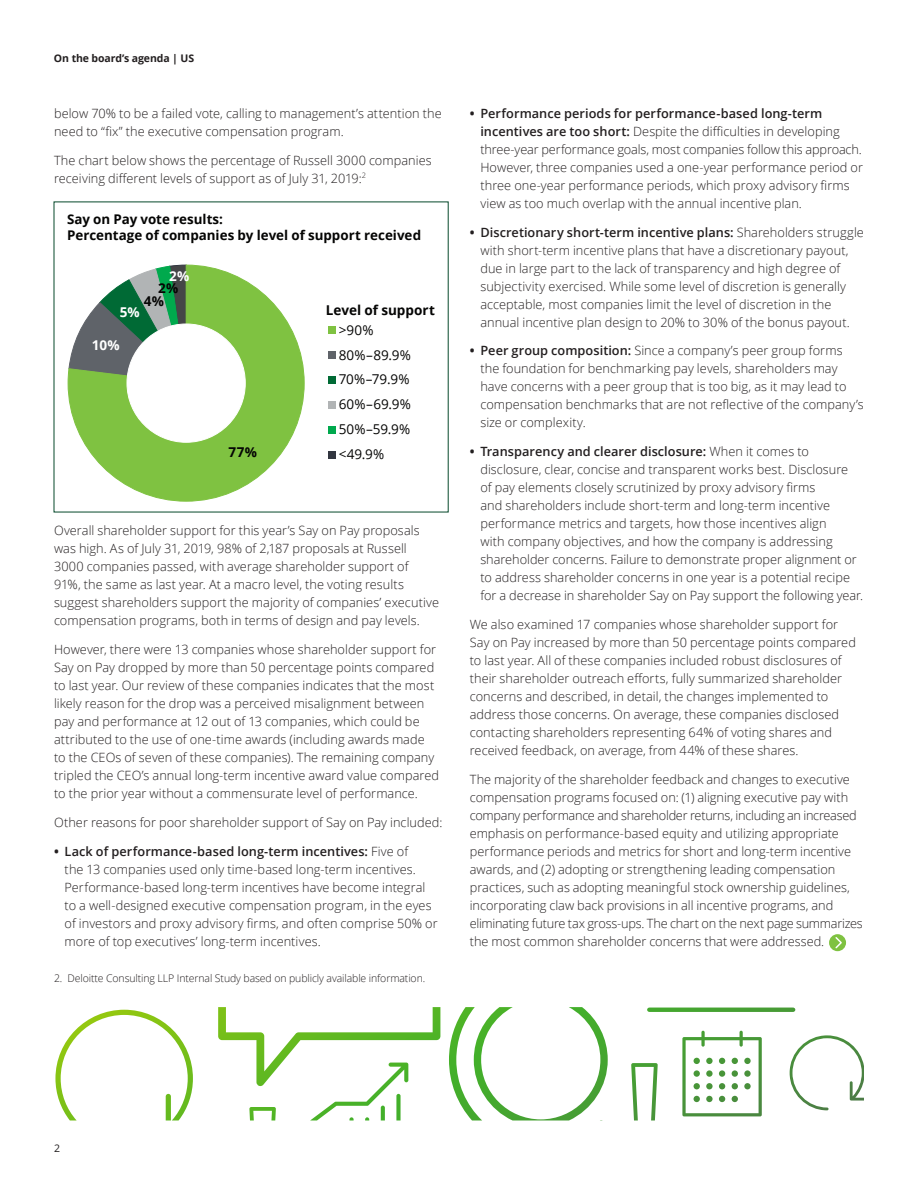
<style>
.page{position:relative;width:918px;height:1188px;background:#fff}
.page>*{position:absolute;margin:0;border:0;box-sizing:border-box;transform-origin:0 0}
.t1{font:13.5px/24.9px "Open Sans";color:#050504}
.t2{font:700 13.5px "Open Sans";color:#050504}
.t3{font:700 13.5px "Open Sans";color:#fff}
.t4{font:700 13.35px/16px "Open Sans";color:#050504}
.Body_copy__8_5_12pt{font:300 12.75px/18px "Open Sans";color:#231f20}
.Disclaimers__7_9_5pt{font:300 10.5px "Open Sans";letter-spacing:-.01em;color:#231f20}
.Brochure_title__foli{font:700 10.5px "Open Sans";letter-spacing:-.01em;color:#231f20}
.Folio_Left_pg__7_9_5{font:10.5px "Open Sans";color:#231f20}
.s1{font-weight:700}
.s2{font-weight:600}
</style>
<div class="page">
<div style="left:829px;top:934px;width:17px;height:17px;background:#7fc241;border-radius:50%"></div>
<svg style="left:835px;top:937px;width:8px;height:13px"></svg>
<svg style="left:55px;top:1007px;width:809px;height:113px"></svg>
<svg style="left:67px;top:264px;width:238px;height:238px"></svg>
<div style="left:127px;top:324px;width:118px;height:118px;background:#fff;border-radius:50%"></div>
<div style="left:328px;top:326px;width:8px;height:8px;background:#7fc241"></div>
<div style="left:328px;top:351px;width:8px;height:8px;background:#5f6369"></div>
<div style="left:328px;top:376px;width:8px;height:8px;background:#006a35"></div>
<div style="left:328px;top:401px;width:8px;height:8px;background:#b1b4b5"></div>
<div style="left:328px;top:426px;width:8px;height:8px;background:#00a94d"></div>
<div style="left:328px;top:451px;width:8px;height:8px;background:#323640"></div>
<p class="Brochure_title__foli" style="left:54px;top:51px;width:142px">On the board’s agenda | US</p>
<p class="Body_copy__8_5_12pt" style="left:54px;top:104px;width:389px">below 70% to be a failed vote, calling to management’s attention the need to “fix” the executive compensation program.</p>
<p class="Body_copy__8_5_12pt" style="left:54px;top:151px;width:379px">The chart below shows the percentage of Russell 3000 companies receiving different levels of support as of July 31, 2019:<sup>2</sup></p>
<p class="t4" style="left:67px;top:211px;width:356px">Say on Pay vote results:<br>Percentage of companies by level of support received</p>
<p class="t3" style="left:169px;top:266px;width:22px">2%</p>
<p class="t2" style="left:158px;top:279px;width:22px">2%</p>
<p class="t2" style="left:144px;top:292px;width:21px">4%</p>
<p class="t3" style="left:120px;top:302px;width:21px">5%</p>
<p class="t3" style="left:92px;top:335px;width:29px">10%</p>
<p class="t2" style="left:229px;top:443px;width:30px">77%</p>
<p class="t2" style="left:326px;top:300px;width:111px">Level of support</p>
<p class="t1" style="left:339px;top:317px;width:74px">&gt;90%<br>80%–89.9%<br>70%–79.9%<br>60%–69.9%<br>50%–59.9% &lt;49.9%</p>
<p class="Body_copy__8_5_12pt" style="left:54px;top:521px;width:387px">Overall shareholder support for this year’s Say on Pay proposals was high. As of July 31, 2019, 98% of 2,187 proposals at Russell 3000 companies passed, with average shareholder support of<br>91%, the same as last year. At a macro level, the voting results suggest shareholders support the majority of companies’ executive compensation programs, both in terms of design and pay levels.</p>
<p class="Body_copy__8_5_12pt" style="left:54px;top:640px;width:387px">However, there were 13 companies whose shareholder support for Say on Pay dropped by more than 50 percentage points compared to last year. Our review of these companies indicates that the most likely reason for the drop was a perceived misalignment between pay and performance at 12 out of 13 companies, which could be attributed to the use of one-time awards (including awards made to the CEOs of seven of these companies). The remaining company tripled the CEO’s annual long-term incentive award value compared to the prior year without a commensurate level of performance.</p>
<p class="Body_copy__8_5_12pt" style="left:54px;top:813px;width:390px">Other reasons for poor shareholder support of Say on Pay included:</p>
<p class="Body_copy__8_5_12pt" style="left:65px;top:842px;width:375px;text-indent:-11px"><span class="s1">•</span> <span class="s2">Lack of performance-based long-term incentives:</span> Five of<br>the 13 companies used only time-based long-term incentives.<br>Performance-based long-term incentives have become integral to a well-designed executive compensation program, in the eyes of investors and proxy advisory firms, and often comprise 50% or more of top executives’ long-term incentives.</p>
<p class="Disclaimers__7_9_5pt" style="left:54px;top:971px;width:373px">2. Deloitte Consulting LLP Internal Study based on publicly available information.</p>
<p class="Body_copy__8_5_12pt" style="left:480px;top:104px;width:384px;text-indent:-11px"><span class="s1">•</span> <span class="s2">Performance periods for performance-based long-term incentives are too short:</span> Despite the difficulties in developing three-year performance goals, most companies follow this approach.<br>However, three companies used a one-year performance period or three one-year performance periods, which proxy advisory firms view as too much overlap with the annual incentive plan.</p>
<p class="Body_copy__8_5_12pt" style="left:480px;top:223px;width:385px;text-indent:-11px"><span class="s1">•</span> <span class="s2">Discretionary short-term incentive plans:</span> Shareholders struggle with short-term incentive plans that have a discretionary payout, due in large part to the lack of transparency and high degree of subjectivity exercised. While some level of discretion is generally acceptable, most companies limit the level of discretion in the annual incentive plan design to 20% to 30% of the bonus payout.</p>
<p class="Body_copy__8_5_12pt" style="left:480px;top:341px;width:385px;text-indent:-11px"><span class="s1">•</span> <span class="s2">Peer group composition:</span> Since a company’s peer group forms the foundation for benchmarking pay levels, shareholders may have concerns with a peer group that is too big, as it may lead to compensation benchmarks that are not reflective of the company’s size or complexity.</p>
<p class="Body_copy__8_5_12pt" style="left:480px;top:442px;width:384px;text-indent:-11px"><span class="s1">•</span> <span class="s2">Transparency and clearer disclosure:</span> When it comes to disclosure, clear, concise and transparent works best. Disclosure<br>of pay elements closely scrutinized by proxy advisory firms<br>and shareholders include short-term and long-term incentive performance metrics and targets, how those incentives align<br>with company objectives, and how the company is addressing shareholder concerns. Failure to demonstrate proper alignment or to address shareholder concerns in one year is a potential recipe for a decrease in shareholder Say on Pay support the following year.</p>
<p class="Body_copy__8_5_12pt" style="left:470px;top:615px;width:388px">We also examined 17 companies whose shareholder support for Say on Pay increased by more than 50 percentage points compared to last year. All of these companies included robust disclosures of their shareholder outreach efforts, fully summarized shareholder concerns and described, in detail, the changes implemented to address those concerns. On average, these companies disclosed contacting shareholders representing 64% of voting shares and received feedback, on average, from 44% of these shares.</p>
<p class="Body_copy__8_5_12pt" style="left:470px;top:770px;width:394px">The majority of the shareholder feedback and changes to executive compensation programs focused on: (1) aligning executive pay with company performance and shareholder returns, including an increased emphasis on performance-based equity and utilizing appropriate performance periods and metrics for short and long-term incentive awards, and (2) adopting or strengthening leading compensation practices, such as adopting meaningful stock ownership guidelines, incorporating claw back provisions in all incentive programs, and eliminating future tax gross-ups. The chart on the next page summarizes the most common shareholder concerns that were addressed.</p>
<p class="Folio_Left_pg__7_9_5" style="left:54px;top:1141px;width:8px">2</p>
</div>
